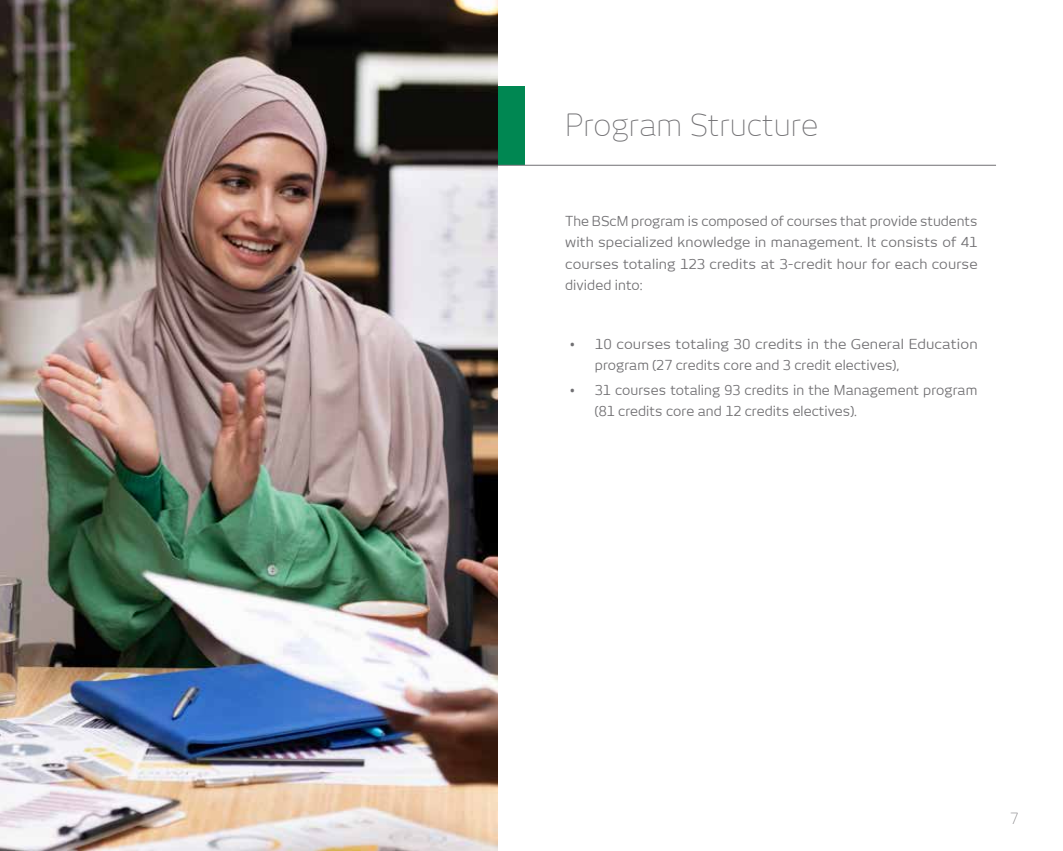
<style>
.page{position:relative;width:1063px;height:851px;background:#fff}
.page>*{position:absolute;margin:0;border:0;box-sizing:border-box;transform-origin:0 0}
.t1{font:30px "New June Fine";color:#717073}
.t2{font:15px "New June Fine";color:#717073}
.t3{font:13.5px/21px "New June";letter-spacing:.005em;color:#717073}
</style>
<div class="page">
<div style="left:497px;top:86px;width:28px;height:79px;background:#008752"></div>
<hr style="left:497px;top:165px;width:499px;height:1px;background:#717073">
<img style="left:0;top:0;width:497px;height:850px">
<h1 class="t1" style="left:565px;top:108px;width:255px">Program Structure</h1>
<p class="t3" style="left:565px;top:211px;width:414px;text-align:justify">The BScM program is composed of courses that provide students with specialized knowledge in management. It consists of 41 courses totaling 123 credits at 3-credit hour for each course divided into:</p>
<p class="t3" style="left:595px;top:333px;width:384px;text-indent:-26px">• 10 courses totaling 30 credits in the General Education program (27 credits core and 3 credit electives),</p>
<p class="t3" style="left:595px;top:379px;width:384px;text-indent:-26px">• 31 courses totaling 93 credits in the Management program (81 credits core and 12 credits electives).</p>
<p class="t2" style="left:1010px;top:810px;width:10px">7</p>
</div>
